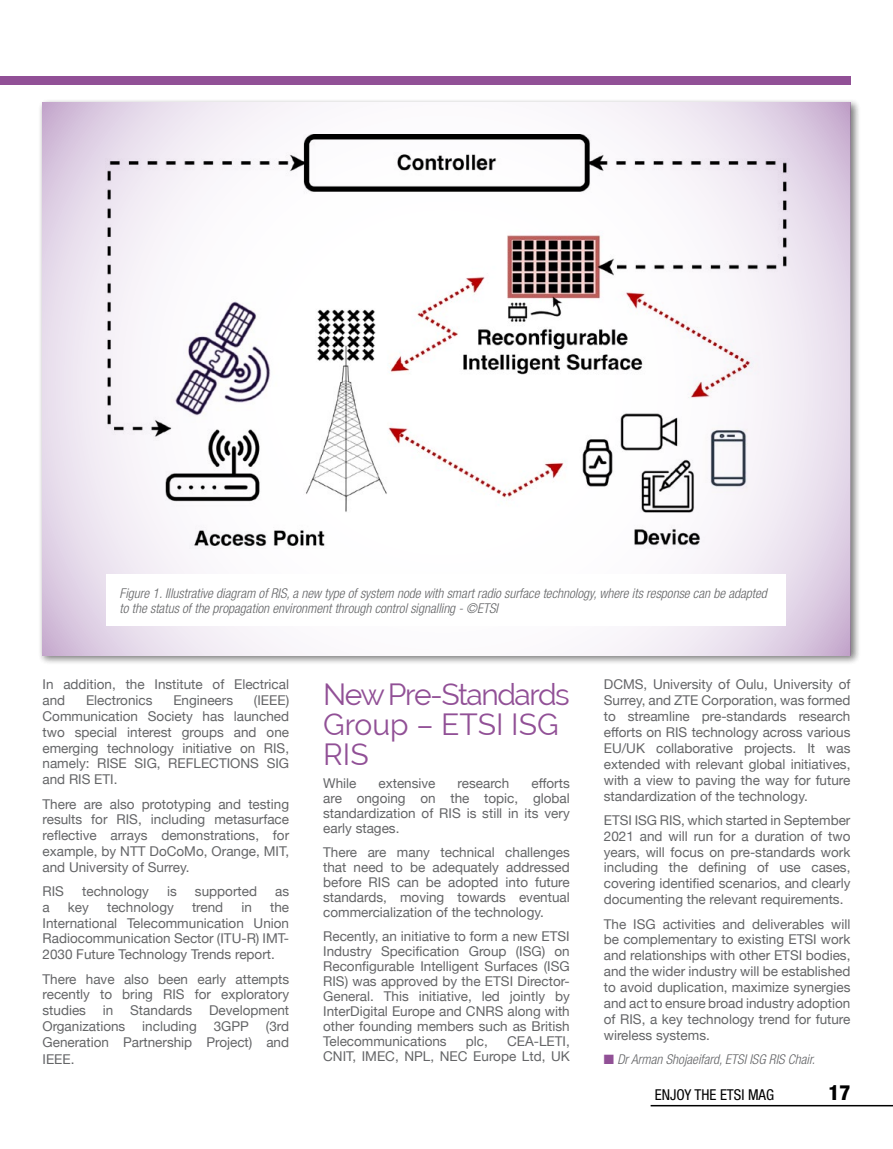
<style>
.page{position:relative;width:893px;height:1149px;background:#fff}
.page>*{position:absolute;margin:0;border:0;box-sizing:border-box;transform-origin:0 0}
.t1{font:30px/30px "Raleway";letter-spacing:-.05em;color:#915096}
.t2{font:800 condensed 21px "Helvetica Neue";color:#000}
.t3{font:condensed 15px "Helvetica Neue";color:#000}
.t4{font:13.5px/15.9px "Helvetica Neue";color:#646567;text-align:justify}
.t5{font:italic 300 condensed 13.5px/15px "Helvetica Neue";color:#646567}
.s1{color:#915096}
</style>
<div class="page">
<hr style="left:651px;top:1104px;width:242px;height:2px;background:#000">
<div style="left:38px;top:98px;width:822px;height:567px;background:#000;opacity:.3"></div>
<svg style="left:43px;top:102px;width:807px;height:553px"></svg>
<div style="left:107px;top:574px;width:679px;height:51px;background:#fff"></div>
<div style="left:0;top:77px;width:850px;height:8px;background:#915096"></div>
<p class="t5" style="left:120px;top:585px;width:649px">Figure 1. Illustrative diagram of RIS, a new type of system node with smart radio surface technology, where its response can be adapted to the status of the propagation environment through control signalling - ©ETSI</p>
<p class="t4" style="left:43px;top:677px;width:248px">In addition, the Institute of Electrical and</p>
<p class="t4" style="left:43px;top:693px;width:248px;text-indent:211px">(IEEE)<br>Communication Society has launched two special interest groups and one emerging technology initiative on RIS, namely: RISE SIG, REFLECTIONS SIG and RIS ETI.</p>
<p class="t4" style="left:43px;top:796px;width:248px">There are also prototyping and testing results for RIS, including metasurface reflective arrays demonstrations, for example, by NTT DoCoMo, Orange, MIT, and University of Surrey.</p>
<p class="t4" style="left:43px;top:883px;width:23px">RIS</p>
<p class="t4" style="left:82px;top:883px;width:68px">technology</p>
<p class="t4" style="left:167px;top:883px;width:11px">is</p>
<p class="t4" style="left:195px;top:883px;width:64px">supported</p>
<p class="t4" style="left:275px;top:883px;width:15px">as</p>
<p class="t4" style="left:43px;top:899px;width:9px">a</p>
<p class="t4" style="left:68px;top:899px;width:23px">key</p>
<p class="t4" style="left:107px;top:899px;width:68px">technology</p>
<p class="t4" style="left:192px;top:899px;width:33px">trend</p>
<p class="t4" style="left:241px;top:899px;width:12px">in</p>
<p class="t4" style="left:86px;top:693px;width:68px">Electronics</p>
<p class="t4" style="left:173px;top:693px;width:61px">Engineers</p>
<p class="t4" style="left:43px;top:899px;width:248px;text-indent:228px">the International Telecommunication Union Radiocommunication Sector (ITU-R) IMT-2030 Future Technology Trends report.</p>
<p class="t4" style="left:43px;top:971px;width:248px">There have also been early attempts recently to bring RIS for exploratory studies in Standards Development Organizations</p>
<p class="t4" style="left:43px;top:1018px;width:248px;text-align:right">(3rd<br>Generation Partnership Project) and</p>
<p class="t4" style="left:43px;top:1051px;width:33px">IEEE.</p>
<p class="t4" style="left:142px;top:1018px;width:56px">including</p>
<p class="t4" style="left:214px;top:1018px;width:37px">3GPP</p>
<h1 class="t1" style="left:323px;top:679px;width:248px">New Pre-Standards<br>Group – ETSI ISG<br>RIS</h1>
<p class="t4" style="left:323px;top:776px;width:35px">While</p>
<p class="t4" style="left:379px;top:776px;width:58px">extensive</p>
<p class="t4" style="left:458px;top:776px;width:53px">research</p>
<p class="t4" style="left:323px;top:776px;width:248px;line-height:15px;text-indent:208px">efforts are ongoing on the topic, global standardization of RIS is still in its very early stages.</p>
<p class="t4" style="left:323px;top:845px;width:248px;line-height:15px">There are many technical challenges that need to be adequately addressed before RIS can be adopted into future standards, moving towards eventual commercialization of the technology.</p>
<p class="t4" style="left:323px;top:928px;width:248px;line-height:15px">Recently, an initiative to form a new ETSI Industry Specification Group (ISG) on Reconfigurable Intelligent Surfaces (ISG RIS) was approved by the ETSI Director-General. This initiative, led jointly by InterDigital Europe and CNRS along with other founding members such as British Telecommunications</p>
<p class="t4" style="left:323px;top:1033px;width:248px;line-height:15px;text-align:right">CEA-LETI,<br>CNIT, IMEC, NPL, NEC Europe Ltd, UK</p>
<p class="t4" style="left:466px;top:1033px;width:24px">plc,</p>
<p class="t4" style="left:604px;top:677px;width:248px">DCMS, University of Oulu, University of Surrey, and ZTE Corporation, was formed to streamline pre-standards research efforts on RIS technology across various EU/UK collaborative projects. It was extended with relevant global initiatives, with a view to paving the way for future standardization of the technology.</p>
<p class="t4" style="left:604px;top:812px;width:248px">ETSI ISG RIS, which started in September 2021 and will run for a duration of two years, will focus on pre-standards work including the defining of use cases, covering identified scenarios, and clearly documenting the relevant requirements.</p>
<p class="t4" style="left:604px;top:916px;width:248px">The ISG activities and deliverables will be complementary to existing ETSI work and relationships with other ETSI bodies, and the wider industry will be established to avoid duplication, maximize synergies and act to ensure broad industry adoption of RIS, a key technology trend for future wireless systems.</p>
<p class="t5" style="left:604px;top:1051px;width:213px"><span class="s1">■</span> Dr Arman Shojaeifard, ETSI ISG RIS Chair.</p>
<p class="t3" style="left:655px;top:1085px;width:121px">ENJOY THE ETSI MAG</p>
<h2 class="t2" style="left:829px;top:1079px;width:23px">17</h2>
</div>
